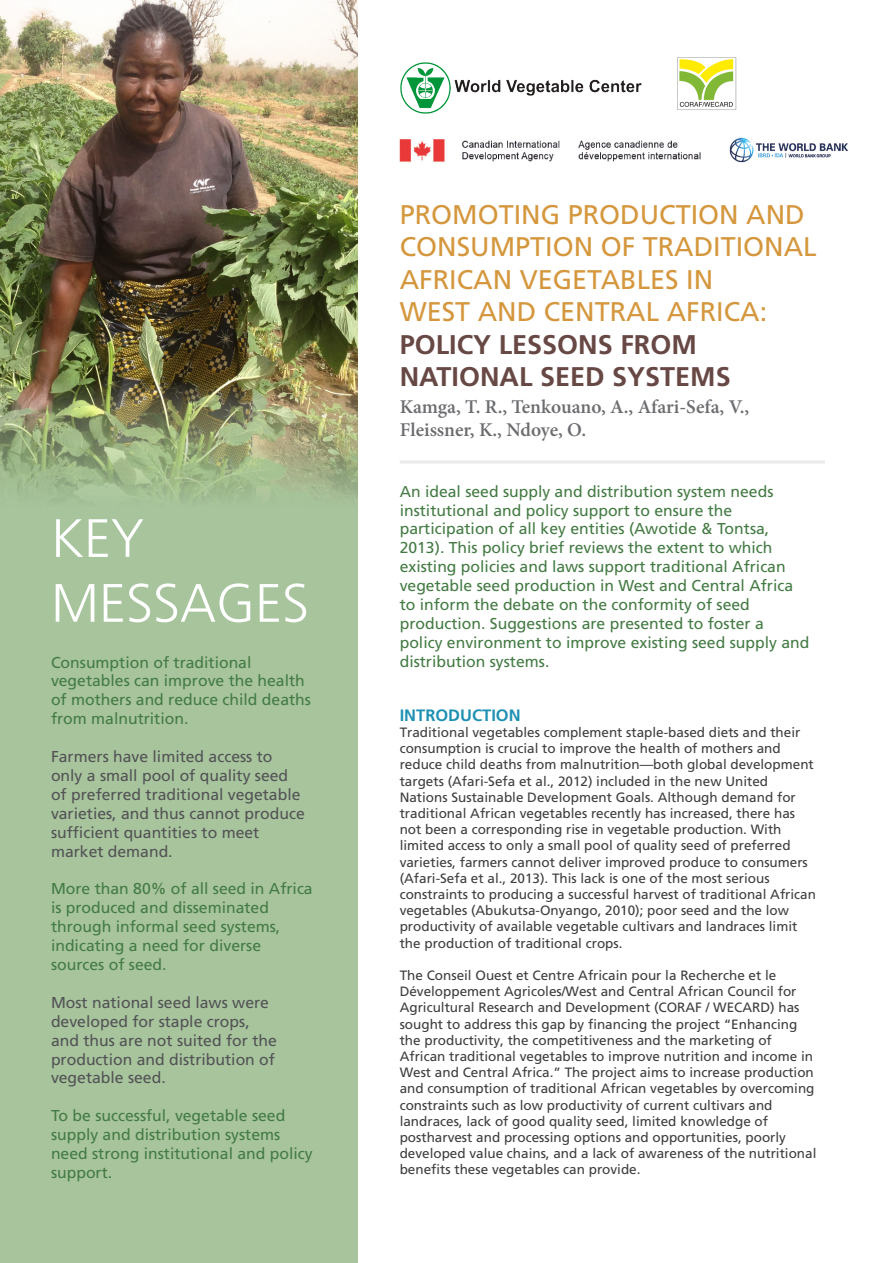
<style>
.page{position:relative;width:893px;height:1263px;background:#fff}
.page>*{position:absolute;margin:0;border:0;box-sizing:border-box;transform-origin:0 0}
.KM_title{font:300 54px/64.8px "Frutiger";color:#fff}
.t1{font:27px/32.4px "Frutiger";color:#d5973d}
.t2{font:700 27px/32.4px "Frutiger";color:#674844}
.Authors{font:600 19.5px/23.4px "Minion Pro";letter-spacing:-.005em;color:#6c6d70}
.text{font:700 16.5px "Frutiger";color:#1f91b3}
.KM_text{font:15.75px/18.9px "Frutiger";color:#447b44}
.KM_text-2{font:15.75px/18.9px "Frutiger";color:#535355}
.text-2{font:13.5px/16.2px "Frutiger";color:#3e3e3f}
</style>
<div class="page">
<div style="left:0;top:0;width:357px;height:1263px;background:#a7c49d"></div>
<img style="left:0;top:0;width:357px;height:383px">
<img style="left:0;top:383px;width:357px;height:117px">
<hr style="left:400px;top:460px;width:425px;height:3px;background:#231f20">
<img style="left:677px;top:57px;width:59px;height:53px">
<img style="left:399px;top:139px;width:302px;height:24px">
<img style="left:729px;top:137px;width:119px;height:26px">
<img style="left:400px;top:62px;width:242px;height:52px">
<p class="KM_title" style="left:51px;top:507px;width:260px">KEY<br>MESSAGES</p>
<p class="KM_text" style="left:51px;top:653px;width:261px">Consumption of traditional vegetables can improve the health of mothers and reduce child deaths from malnutrition.</p>
<p class="KM_text-2" style="left:51px;top:747px;width:255px">Farmers have limited access to only a small pool of quality seed of preferred traditional vegetable varieties, and thus cannot produce sufficient quantities to meet market demand.</p>
<p class="KM_text" style="left:51px;top:879px;width:263px">More than 80% of all seed in Africa is produced and disseminated through informal seed systems, indicating a need for diverse sources of seed.</p>
<p class="KM_text-2" style="left:51px;top:993px;width:227px">Most national seed laws were developed for staple crops, and thus are not suited for the production and distribution of vegetable seed.</p>
<p class="KM_text" style="left:51px;top:1106px;width:263px">To be successful, vegetable seed supply and distribution systems need strong institutional and policy support.</p>
<p class="t1" style="left:400px;top:199px;width:419px">PROMOTING PRODUCTION AND<br>CONSUMPTION OF TRADITIONAL<br>AFRICAN VEGETABLES IN</p>
<p class="t1" style="left:400px;top:296px;width:369px">WEST AND CENTRAL AFRICA:</p>
<p class="t2" style="left:400px;top:328px;width:332px">POLICY LESSONS FROM<br>NATIONAL SEED SYSTEMS</p>
<p class="Authors" style="left:400px;top:395px;width:351px">Kamga, T. R., Tenkouano, A., Afari-Sefa, V.,<br>Fleissner, K., Ndoye, O.</p>
<p class="KM_text" style="left:400px;top:482px;width:411px">An ideal seed supply and distribution system needs institutional and policy support to ensure the participation of all key entities (Awotide &amp; Tontsa, 2013). This policy brief reviews the extent to which existing policies and laws support traditional African vegetable seed production in West and Central Africa to inform the debate on the conformity of seed production. Suggestions are presented to foster a policy environment to improve existing seed supply and distribution systems.</p>
<p class="text" style="left:400px;top:705px;width:123px">INTRODUCTION</p>
<p class="text-2" style="left:400px;top:724px;width:418px">Traditional vegetables complement staple-based diets and their consumption is crucial to improve the health of mothers and reduce child deaths from malnutrition—both global development targets (Afari-Sefa et al., 2012) included in the new United Nations Sustainable Development Goals. Although demand for traditional African vegetables recently has increased, there has not been a corresponding rise in vegetable production. With limited access to only a small pool of quality seed of preferred varieties, farmers cannot deliver improved produce to consumers (Afari-Sefa et al., 2013). This lack is one of the most serious constraints to producing a successful harvest of traditional African vegetables (Abukutsa-Onyango, 2010); poor seed and the low productivity of available vegetable cultivars and landraces limit the production of traditional crops.</p>
<p class="text-2" style="left:400px;top:967px;width:418px">The Conseil Ouest et Centre Africain pour la Recherche et le Développement Agricoles/West and Central African Council for Agricultural Research and Development (CORAF / WECARD) has sought to address this gap by financing the project “Enhancing the productivity, the competitiveness and the marketing of African traditional vegetables to improve nutrition and income in West and Central Africa.” The project aims to increase production and consumption of traditional African vegetables by overcoming constraints such as low productivity of current cultivars and landraces, lack of good quality seed, limited knowledge of postharvest and processing options and opportunities, poorly developed value chains, and a lack of awareness of the nutritional benefits these vegetables can provide.</p>
</div>
